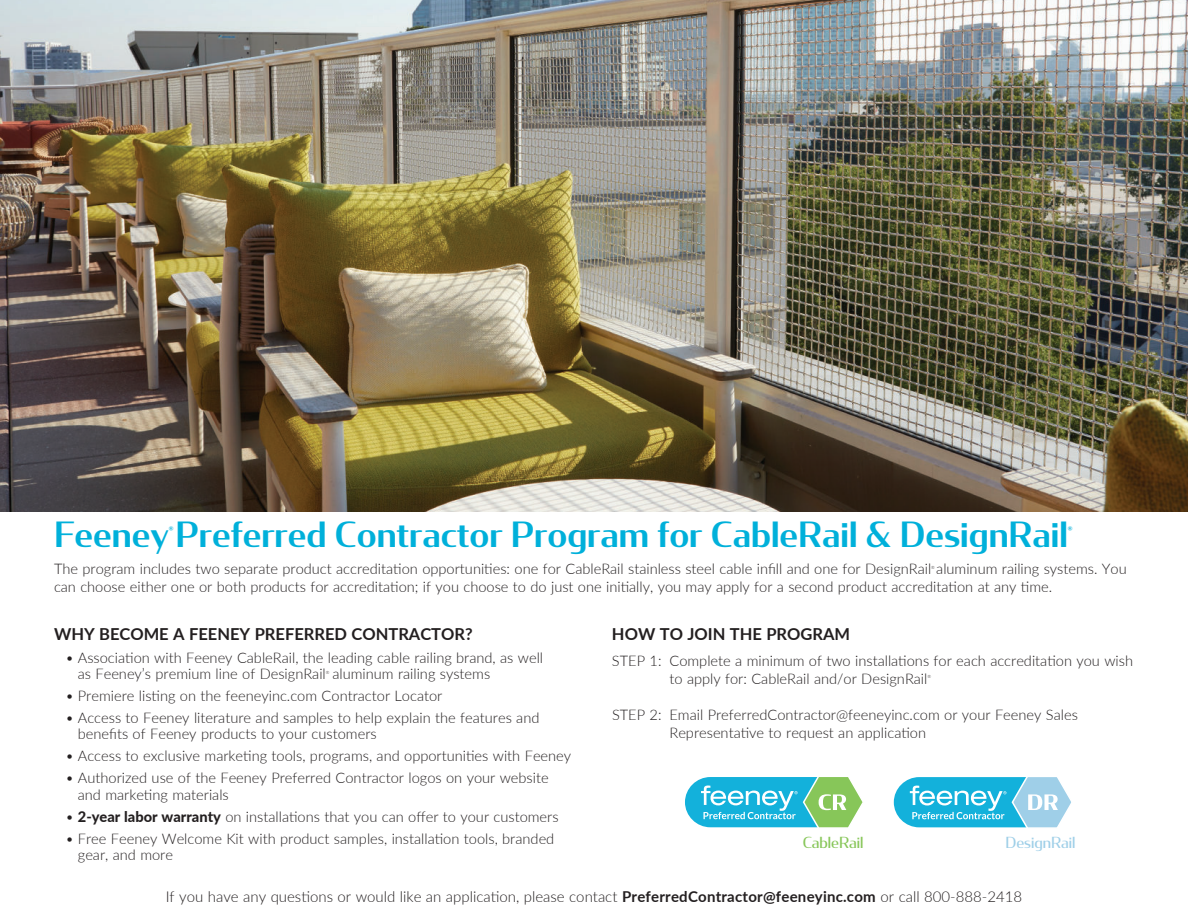
<style>
.page{position:relative;width:1188px;height:918px;background:#fff}
.page>*{position:absolute;margin:0;border:0;box-sizing:border-box;transform-origin:0 0}
.t1{font:500 34.5px "Condor";color:#00b0da}
.t2{font:700 16.5px "Lato";color:#231f20}
.t3{font:15.15px "Condor";color:#9fcfe8}
.t4{font:15.15px "Condor";color:#87c659}
.t5{font:300 15px "Lato";color:#231f20}
.t6{font:300 14.7px/16.5px "Lato";color:#231f20}
.t7{font:500 8.7px "Condor";color:#00b0da}
.t8{font:300 4.35px "Lato";color:#231f20}
.s1{font-weight:800}
.s2{font-weight:700}
</style>
<div class="page">
<img style="left:0;top:0;width:1188px;height:511px">
<svg style="left:685px;top:777px;width:178px;height:51px;background:#5ec6c6"></svg>
<svg style="left:894px;top:777px;width:177px;height:51px;background:#63c8e5"></svg>
<h1 class="t1" style="left:54px;top:522px;width:1015px">Feeney Preferred Contractor Program for CableRail &amp; DesignRail</h1>
<p class="t7" style="left:169px;top:527px;width:6px">®</p>
<p class="t7" style="left:1068px;top:527px;width:6px">®</p>
<p class="t6" style="left:54px;top:560px;width:1074px">The program includes two separate product accreditation opportunities: one for CableRail stainless steel cable infill and one for DesignRail aluminum railing systems. You</p>
<p class="t8" style="left:931px;top:565px;width:5px">®</p>
<p class="t6" style="left:54px;top:578px;width:1000px">can choose either one or both products for accreditation; if you choose to do just one initially, you may apply for a second product accreditation at any time.</p>
<p class="t2" style="left:54px;top:628px;width:420px">WHY BECOME A FEENEY PREFERRED CONTRACTOR?</p>
<p class="t6" style="left:78px;top:649px;width:467px;text-indent:-12px">• Association with Feeney CableRail, the leading cable railing brand, as well as Feeney’s premium line of DesignRail aluminum railing systems</p>
<p class="t8" style="left:326px;top:670px;width:5px">®</p>
<p class="t6" style="left:66px;top:687px;width:378px">• Premiere listing on the feeneyinc.com Contractor Locator</p>
<p class="t6" style="left:78px;top:709px;width:463px;text-indent:-12px">• Access to Feeney literature and samples to help explain the features and benefits of Feeney products to your customers</p>
<p class="t6" style="left:66px;top:747px;width:507px">• Access to exclusive marketing tools, programs, and opportunities with Feeney</p>
<p class="t6" style="left:78px;top:769px;width:472px;text-indent:-12px">• Authorized use of the Feeney Preferred Contractor logos on your website and marketing materials</p>
<p class="t6" style="left:66px;top:808px;width:495px">• <span class="s1">2-year labor warranty</span> on installations that you can offer to your customers</p>
<p class="t6" style="left:78px;top:829px;width:478px;text-indent:-12px">• Free Feeney Welcome Kit with product samples, installation tools, branded gear, and more</p>
<p class="t2" style="left:612px;top:628px;width:240px">HOW TO JOIN THE PROGRAM</p>
<p class="t6" style="left:670px;top:651px;width:465px;line-height:18px;text-indent:-58px">STEP 1: Complete a minimum of two installations for each accreditation you wish to apply for: CableRail and/or DesignRail</p>
<p class="t8" style="left:927px;top:674px;width:5px">®</p>
<p class="t6" style="left:669px;top:705px;width:410px;line-height:18px;text-indent:-57px">STEP 2: Email PreferredContractor@feeneyinc.com or your Feeney Sales<br>Representative to request an application</p>
<p class="t4" style="left:803px;top:836px;width:62px">CableRail</p>
<p class="t3" style="left:1005px;top:836px;width:71px">DesignRail</p>
<p class="t5" style="left:166px;top:887px;width:858px">If you have any questions or would like an application, please contact <span class="s2">PreferredContractor@feeneyinc.com</span> or call 800-888-2418</p>
</div>
